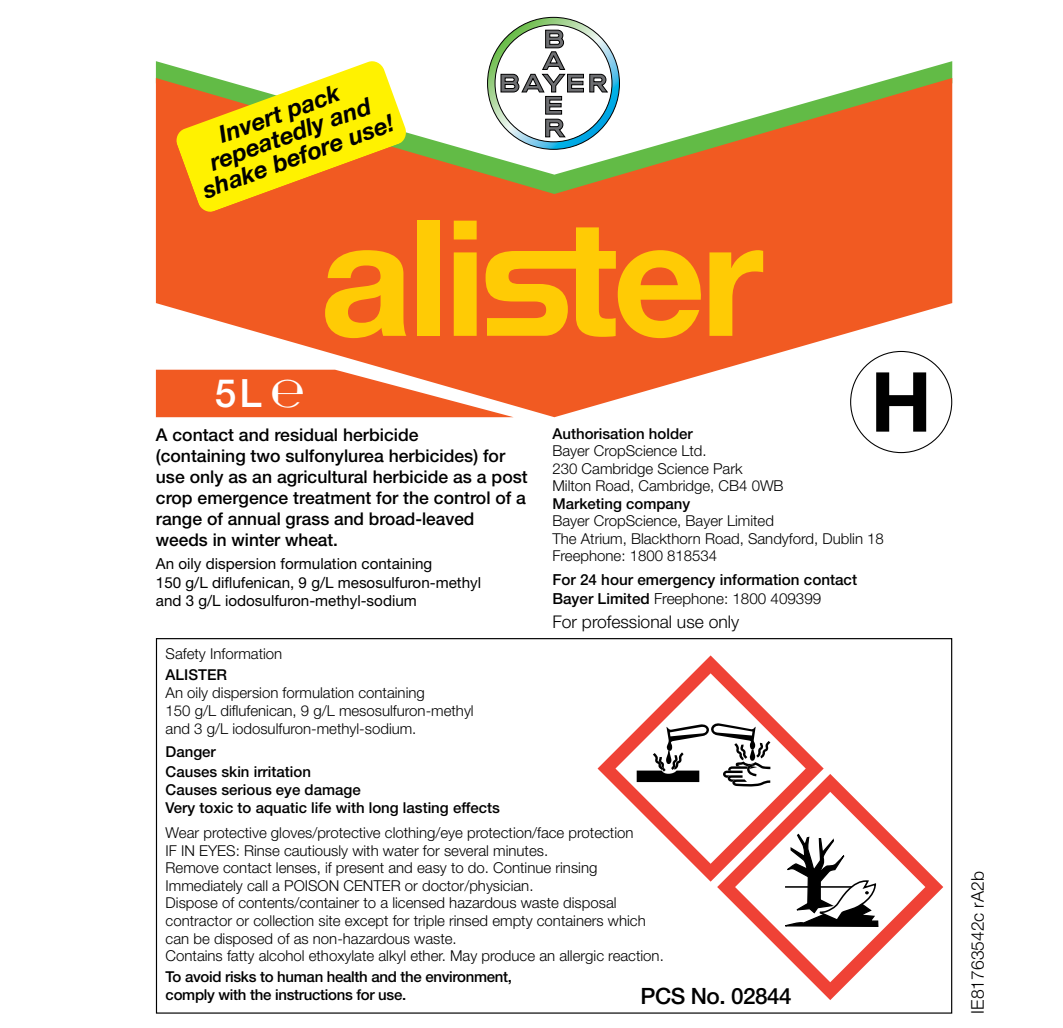
<style>
.page{position:relative;width:1063px;height:1028px;background:#fff}
.page>*{position:absolute;margin:0;border:0;box-sizing:border-box;transform-origin:0 0}
.t1{font:500 39px "Helvetica Neue LT Std";color:#fff}
.t2{font:italic 700 23.75px/46.5px "Helvetica Neue LT Std";color:#000;text-align:center}
.t3{font:500 22.5px "Helvetica Neue LT Std";letter-spacing:-.02em;color:#000}
.t4{font:500 17.5px/21px "Helvetica Neue LT Std";color:#000}
.t5{font:300 17.5px "Helvetica Neue LT Std";color:#000}
.t6{font:15.25px/18.2px "Helvetica Neue LT Std";color:#000}
.t7{font:500 15.25px/19px "Helvetica Neue LT Std";color:#000}
.t8{font:300 15px/17.5px "Helvetica Neue LT Std";color:#000}
.t9{font:500 15px/20.5px "Helvetica Neue LT Std";color:#000}
.t10{font:500 15px/18px "Helvetica Neue LT Std";letter-spacing:-.02em;color:#000}
.s1{font-weight:300}
</style>
<div class="page">
<svg style="left:156px;top:61px;width:796px;height:17px"></svg>
<svg style="left:156px;top:78px;width:796px;height:339px;fill:#f15a22"></svg>
<svg style="left:487px;top:17px;width:133px;height:133px"></svg>
<svg style="left:876px;top:372px;width:50px;height:59px"></svg>
<svg style="left:325px;top:250px;width:81px;height:88px;background:#faa30f"></svg>
<div style="left:417px;top:221px;width:23px;height:115px;background:#ffcb05"></div>
<svg style="left:454px;top:221px;width:23px;height:115px;background:#fdbc08"></svg>
<svg style="left:709px;top:250px;width:54px;height:86px;background:#f89712"></svg>
<svg style="left:486px;top:227px;width:216px;height:111px;background:#f89313"></svg>
<svg style="left:175px;top:61px;width:233px;height:152px;background:#f3c62e"></svg>
<svg style="left:598px;top:655px;width:226px;height:226px"></svg>
<svg style="left:717px;top:774px;width:226px;height:226px"></svg>
<svg style="left:784px;top:832px;width:95px;height:95px"></svg>
<svg style="left:156px;top:370px;width:358px;height:47px;background:#f26d3c"></svg>
<h2 class="t2" style="left:179px;top:125px;width:203px;rotate:-20deg">Invert pack<br>shake before use!</h2>
<h2 class="t2" style="left:202px;top:140px;width:171px;rotate:-20deg">repeatedly and</h2>
<h1 class="t1" style="left:215px;top:370px;width:49px">5L</h1>
<p class="t4" style="left:156px;top:424px;width:373px">A contact and residual herbicide<br>(containing two sulfonylurea herbicides) for use only as an agricultural herbicide as a post crop emergence treatment for the control of a range of annual grass and broad-leaved weeds in winter wheat.</p>
<p class="t6" style="left:156px;top:554px;width:327px">An oily dispersion formulation containing<br>150 g/L diflufenican, 9 g/L mesosulfuron-methyl and 3 g/L iodosulfuron-methyl-sodium</p>
<p class="t9" style="left:552px;top:423px;width:142px">Authorisation holder</p>
<p class="t8" style="left:552px;top:442px;width:233px">Bayer CropScience Ltd.<br>230 Cambridge Science Park<br>Milton Road, Cambridge, CB4 0WB</p>
<p class="t9" style="left:552px;top:493px;width:139px">Marketing company</p>
<p class="t8" style="left:552px;top:512px;width:333px">Bayer CropScience, Bayer Limited<br>The Atrium, Blackthorn Road, Sandyford, Dublin 18<br>Freephone: 1800 818534</p>
<p class="t7" style="left:552px;top:570px;width:306px">For 24 hour emergency information contact<br>Bayer Limited <span class="s1">Freephone: 1800 409399</span></p>
<p class="t5" style="left:552px;top:611px;width:188px">For professional use only</p>
<p class="t8" style="left:166px;top:644px;width:118px">Safety Information</p>
<p class="t9" style="left:166px;top:664px;width:63px">ALISTER</p>
<p class="t8" style="left:166px;top:683px;width:310px">An oily dispersion formulation containing<br>150 g/L diflufenican, 9 g/L mesosulfuron-methyl and 3 g/L iodosulfuron-methyl-sodium.</p>
<p class="t9" style="left:166px;top:741px;width:147px">Danger<br>Causes skin irritation</p>
<p class="t9" style="left:166px;top:781px;width:336px;line-height:18px">Causes serious eye damage<br>Very toxic to aquatic life with long lasting effects</p>
<p class="t8" style="left:166px;top:824px;width:500px">Wear protective gloves/protective clothing/eye protection/face protection<br>IF IN EYES: Rinse cautiously with water for several minutes.<br>Remove contact lenses, if present and easy to do. Continue rinsing Immediately call a POISON CENTER or doctor/physician.<br>Dispose of contents/container to a licensed hazardous waste disposal contractor or collection site except for triple rinsed empty containers which can be disposed of as non-hazardous waste.<br>Contains fatty alcohol ethoxylate alkyl ether. May produce an allergic reaction.</p>
<p class="t10" style="left:166px;top:967px;width:348px">To avoid risks to human health and the environment, comply with the instructions for use.</p>
<h3 class="t3" style="left:640px;top:982px;width:153px">PCS No. 02844</h3>
<p class="t5" style="left:967px;top:1013px;width:144px;rotate:-90deg">IE81763542c rA2b</p>
</div>
